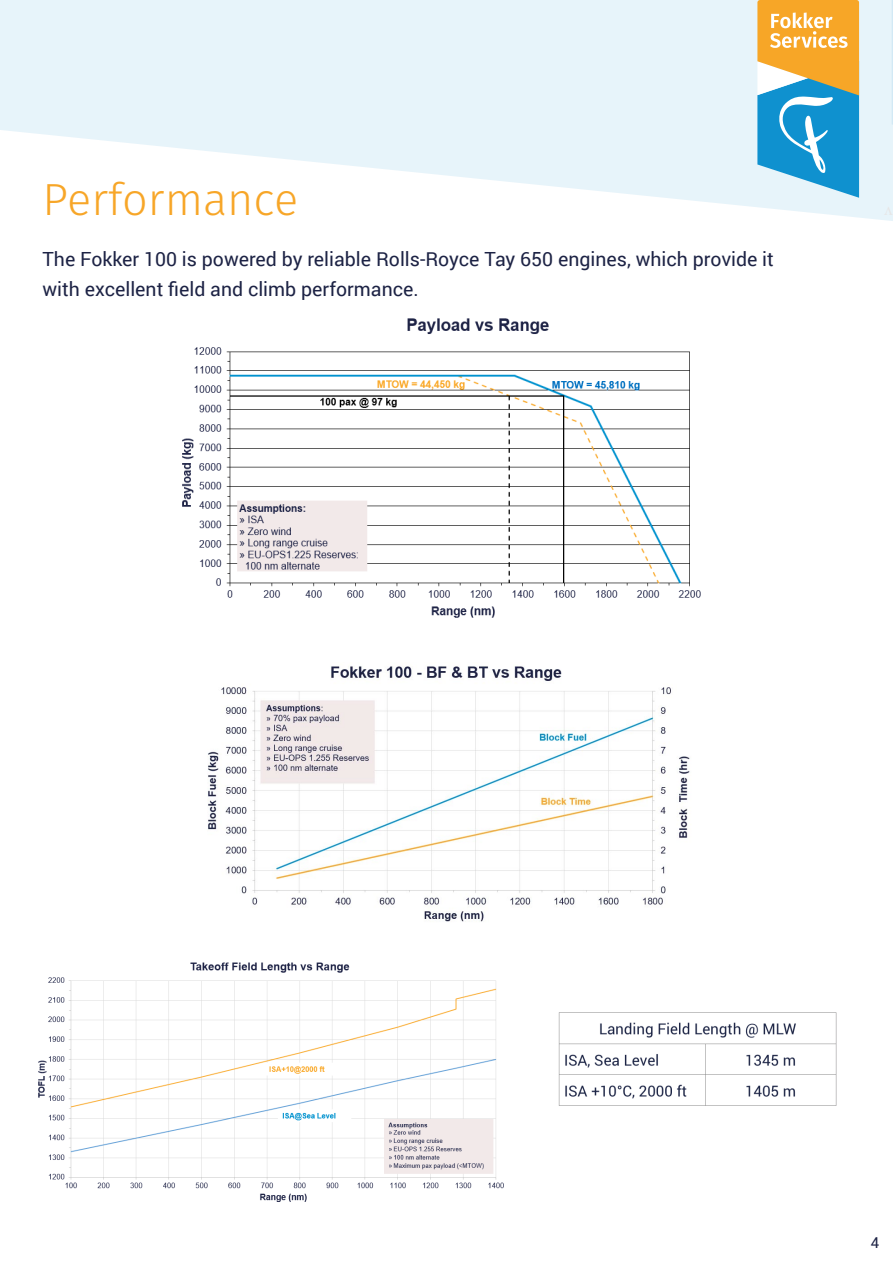
<style>
.page{position:relative;width:893px;height:1263px;background:#fff}
.page>*{position:absolute;margin:0;border:0;box-sizing:border-box;transform-origin:0 0}
.t1{font:300 45px "Fira Sans";color:#f7a628}
.t2{font:19.5px/30px "Roboto";color:#1d2345}
.t3{font:15px "Roboto";color:#1d2345}
</style>
<div class="page">
<svg style="left:0;top:0;width:893px;height:221px;fill:#e7f4fa"></svg>
<svg style="left:757px;top:0;width:102px;height:198px;background:#93af9e"></svg>
<svg style="left:892px;top:0;width:1px;height:216px"></svg>
<img style="left:182px;top:318px;width:519px;height:300px">
<img style="left:208px;top:666px;width:482px;height:256px">
<img style="left:38px;top:962px;width:466px;height:240px">
<img style="left:558px;top:1012px;width:279px;height:94px">
<h1 class="t1" style="left:43px;top:168px;width:257px">Performance</h1>
<p class="t2" style="left:43px;top:243px;width:733px">The Fokker 100 is powered by reliable Rolls-Royce Tay 650 engines, which provide it with excellent field and climb performance.</p>
<p class="t3" style="left:871px;top:1232px;width:10px">4</p>
</div>
